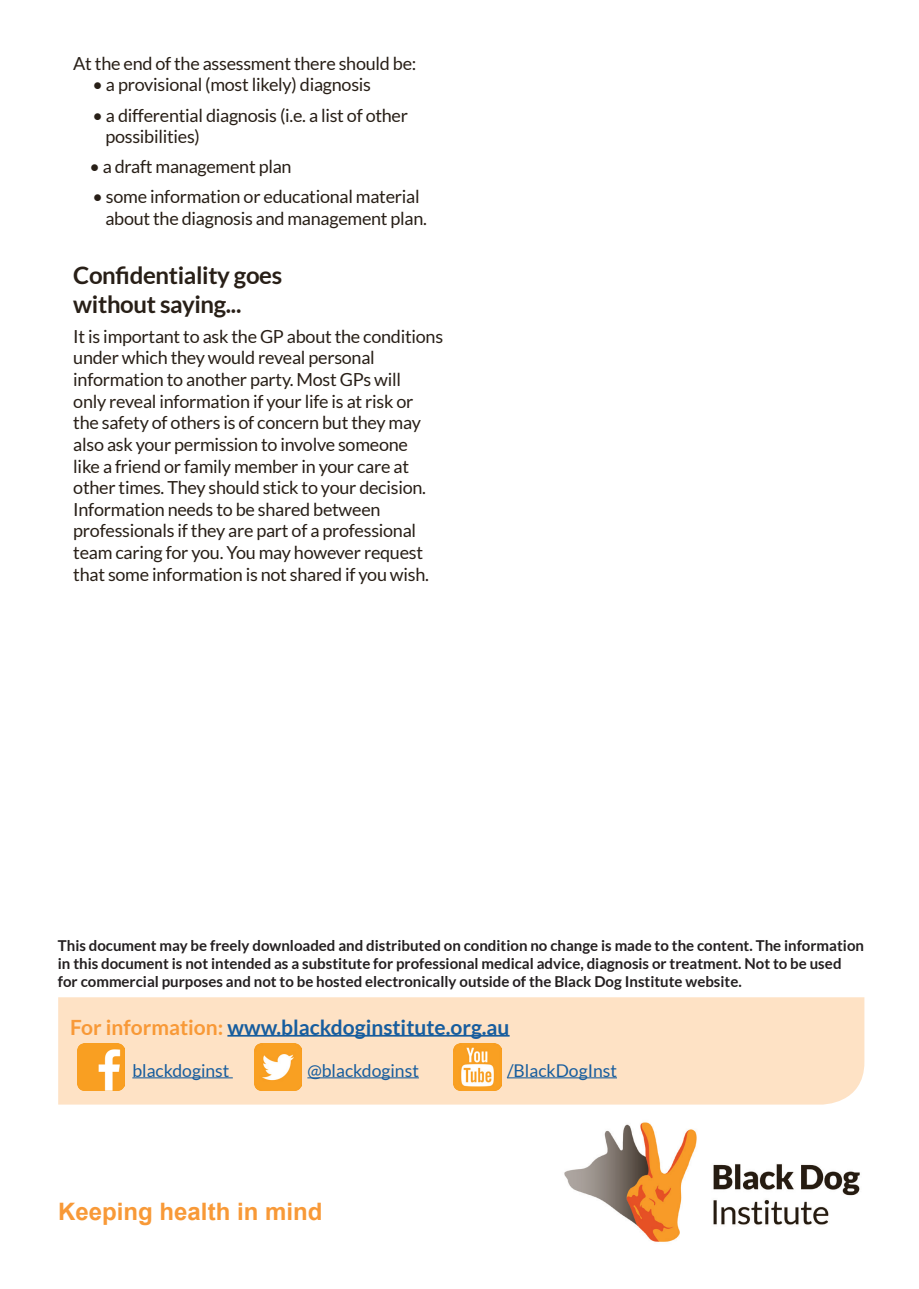
<style>
.page{position:relative;width:919px;height:1289px;background:#fff}
.page>*{position:absolute;margin:0;border:0;box-sizing:border-box;transform-origin:0 0}
.Body___Subhead{font:700 24px/28.8px "Lato";letter-spacing:-.015em;color:#281f17}
.Subtitle{font:700 24px "Arial";color:#f89937}
.Subtitle-2{font:700 21px "Lato";color:#175d9e}
.Body___Subhead-2{font:18px/21.6px "Lato";letter-spacing:-.015em;color:#281f17}
.Subtitle-3{font:17.55px "Lato";color:#175d9e}
.Body___Secondary_Sub{font:700 15px/18px "Lato";color:#231f20}
.s1{color:#f89937}
</style>
<div class="page">
<img style="left:530px;top:1104px;width:330px;height:138px">
<div style="left:58px;top:997px;width:806px;height:107px;background:#fee2c5"></div>
<div style="left:70px;top:1011px;width:783px;height:72px;background:#fee2c5"></div>
<hr style="left:227px;top:1034px;width:282px;height:2px;background:#175d9e">
<hr style="left:132px;top:1077px;width:101px;height:1px;background:#175d9e">
<hr style="left:307px;top:1077px;width:112px;height:1px;background:#175d9e">
<hr style="left:507px;top:1077px;width:110px;height:1px;background:#175d9e">
<img style="left:77px;top:1043px;width:47px;height:47px">
<img style="left:254px;top:1043px;width:47px;height:47px">
<img style="left:453px;top:1043px;width:48px;height:47px">
<p class="Body___Subhead-2" style="left:73px;top:52px;width:344px">At the end of the assessment there should be:</p>
<p class="Body___Subhead-2" style="left:92px;top:74px;width:280px">• a provisional (most likely) diagnosis</p>
<p class="Body___Subhead-2" style="left:105px;top:104px;width:304px;text-indent:-13px">• a differential diagnosis (i.e. a list of other possibilities)</p>
<p class="Body___Subhead-2" style="left:89px;top:156px;width:204px">• a draft management plan</p>
<p class="Body___Subhead-2" style="left:105px;top:186px;width:323px;text-indent:-13px">• some information or educational material about the diagnosis and management plan.</p>
<p class="Body___Subhead" style="left:73px;top:260px;width:210px">Confidentiality goes without saying...</p>
<p class="Body___Subhead-2" style="left:73px;top:325px;width:371px">It is important to ask the GP about the conditions under which they would reveal personal information to another party. Most GPs will<br>only reveal information if your life is at risk or the safety of others is of concern but they may also ask your permission to involve someone<br>like a friend or family member in your care at other times. They should stick to your decision.<br>Information needs to be shared between professionals if they are part of a professional team caring for you. You may however request that some information is not shared if you wish.</p>
<p class="Body___Secondary_Sub" style="left:58px;top:936px;width:807px">This document may be freely downloaded and distributed on condition no change is made to the content. The information in this document is not intended as a substitute for professional medical advice, diagnosis or treatment. Not to be used for commercial purposes and not to be hosted electronically outside of the Black Dog Institute website.</p>
<p class="Subtitle-2" style="left:70px;top:1014px;width:441px"><span class="s1">For information:</span> www.blackdoginstitute.org.au</p>
<p class="Subtitle-3" style="left:132px;top:1060px;width:99px">blackdoginst</p>
<p class="Subtitle-3" style="left:307px;top:1060px;width:113px">@blackdoginst</p>
<p class="Subtitle-3" style="left:507px;top:1060px;width:111px">/BlackDogInst</p>
<p class="Subtitle" style="left:58px;top:1195px;width:266px">Keeping health in mind</p>
</div>
